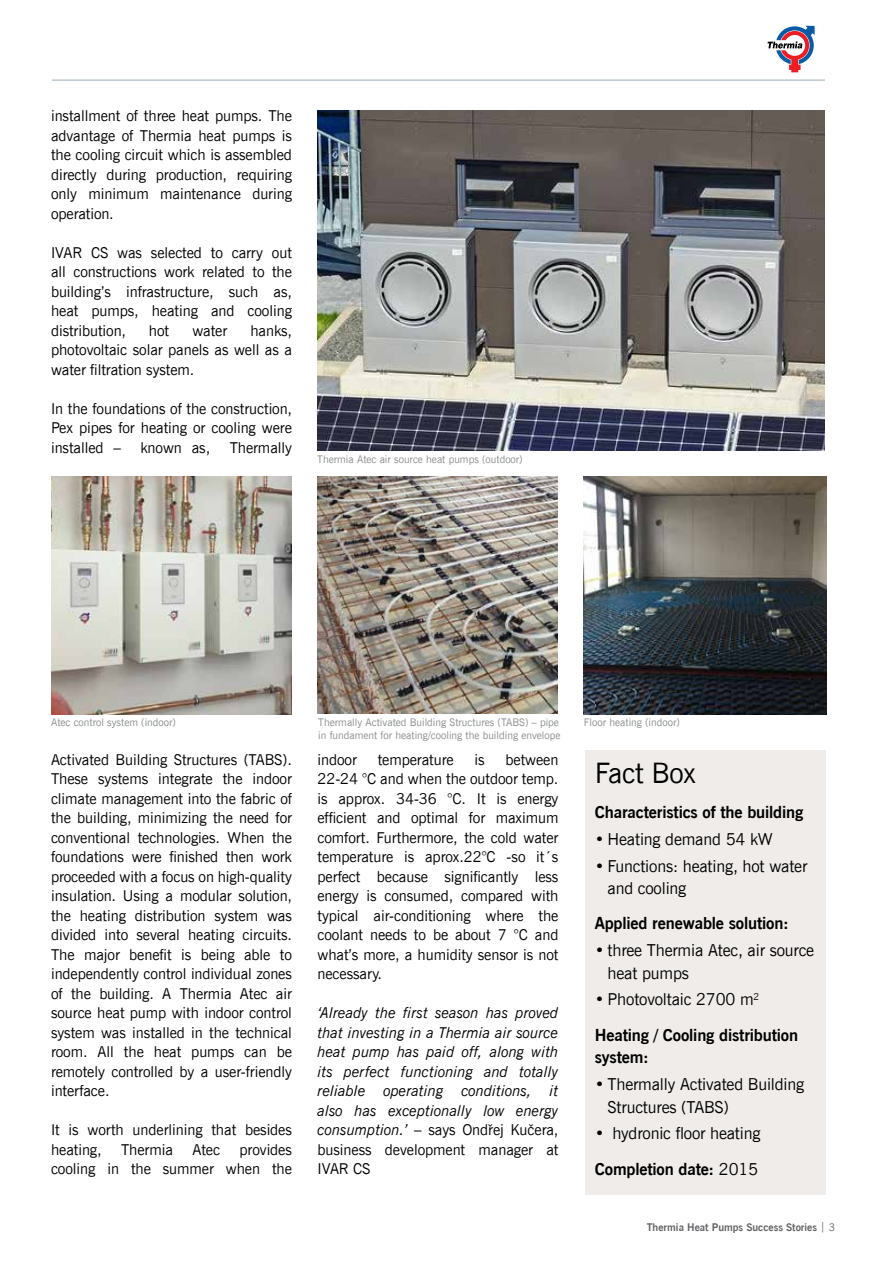
<style>
.page{position:relative;width:893px;height:1263px;background:#fff}
.page>*{position:absolute;margin:0;border:0;box-sizing:border-box;transform-origin:0 0}
.t1{font:28.2px "News Goth EU";letter-spacing:-.01em;color:#000}
.t2{font:16.5px/22.5px "News Goth EU";letter-spacing:-.01em;color:#000}
.t3{font:700 16.5px/35.2px "News Goth EU";letter-spacing:-.01em;color:#000}
.t4{font:15px/19.5px "News Goth EU";letter-spacing:-.005em;color:#000;text-align:justify}
.t5{font:italic 15px/19.5px "News Goth EU";letter-spacing:-.005em;color:#000;text-align:justify}
.t6{font:10.5px "News Goth EU";color:#8a8c8e}
.t7{font:700 10.5px "News Goth EU";color:#636466}
.s1{font-style:normal}
.s2{font-weight:400}
.s3{font-weight:700}
</style>
<div class="page">
<hr style="left:52px;top:80px;width:773px;height:1px;background:#a4b5bf">
<svg style="left:767px;top:25px;width:48px;height:48px"></svg>
<img style="left:51px;top:476px;width:241px;height:239px">
<img style="left:317px;top:110px;width:508px;height:341px">
<img style="left:317px;top:476px;width:240px;height:237px">
<img style="left:584px;top:476px;width:242px;height:239px">
<div style="left:585px;top:750px;width:241px;height:445px;background:#efecea"></div>
<p class="t4" style="left:51px;top:106px;width:242px">installment of three heat pumps. The advantage of Thermia heat pumps is the cooling circuit which is assembled directly during production, requiring only minimum maintenance during operation.</p>
<p class="t4" style="left:51px;top:243px;width:242px">IVAR CS was selected to carry out all constructions work related to the building’s infrastructure, such as, heat pumps, heating and cooling distribution,</p>
<p class="t4" style="left:51px;top:321px;width:242px;text-indent:199px">hanks, photovoltaic solar panels as well as a water filtration system.</p>
<p class="t4" style="left:51px;top:399px;width:242px">In the foundations of the construction, Pex pipes for heating or cooling were installed –</p>
<p class="t4" style="left:149px;top:321px;width:22px">hot</p>
<p class="t4" style="left:192px;top:321px;width:36px">water</p>
<p class="t4" style="left:140px;top:438px;width:71px">known as,</p>
<p class="t4" style="left:230px;top:438px;width:64px">Thermally</p>
<p class="t6" style="left:317px;top:453px;width:207px">Thermia Atec air source heat pumps (outdoor)</p>
<p class="t6" style="left:51px;top:716px;width:126px">Atec control system (indoor)</p>
<p class="t4" style="left:51px;top:750px;width:242px">Activated Building Structures (TABS).<br>These systems integrate the indoor climate management into the fabric of the building, minimizing the need for conventional technologies. When the foundations were finished then work proceeded with a focus on high-quality insulation. Using a modular solution, the heating distribution system was divided into several heating circuits.<br>The major benefit is being able to independently control individual zones of the building. A Thermia Atec air source heat pump with indoor control system was installed in the technical room. All the heat pumps can be remotely controlled by a user-friendly interface.</p>
<p class="t4" style="left:51px;top:1120px;width:242px">It is worth underlining that besides heating,</p>
<p class="t4" style="left:51px;top:1140px;width:242px;text-align:right">provides<br>cooling in the summer when the</p>
<p class="t4" style="left:121px;top:1140px;width:53px">Thermia</p>
<p class="t4" style="left:192px;top:1140px;width:29px">Atec</p>
<p class="t6" style="left:318px;top:716px;width:242px">Thermally Activated Building Structures (TABS) – pipe</p>
<p class="t6" style="left:584px;top:716px;width:97px">Floor heating (indoor)</p>
<p class="t6" style="left:318px;top:729px;width:244px">in fundament for heating/cooling the building envelope</p>
<p class="t4" style="left:317px;top:750px;width:242px;text-indent:188px">between 22-24 °C and when the outdoor temp. is approx. 34-36 °C. It is energy efficient and optimal for maximum comfort. Furthermore, the cold water temperature is aprox.22°C -so it´s perfect because significantly less energy is consumed, compared with typical air-conditioning where the coolant needs to be about 7 °C and what’s more, a humidity sensor is not necessary.</p>
<p class="t5" style="left:317px;top:1003px;width:242px">‘Already the first season has proved that investing in a Thermia air source heat pump has paid off, along with its perfect functioning and totally reliable operating conditions, it also has exceptionally low energy consumption.’ <span class="s1">– says Ondřej Kučera, business development manager at IVAR CS</span></p>
<p class="t4" style="left:317px;top:750px;width:41px">indoor</p>
<p class="t4" style="left:378px;top:750px;width:77px">temperature</p>
<p class="t4" style="left:475px;top:750px;width:12px">is</p>
<h1 class="t1" style="left:595px;top:756px;width:102px">Fact Box</h1>
<p class="t3" style="left:595px;top:795px;width:210px">Characteristics of the building</p>
<p class="t2" style="left:595px;top:828px;width:180px">• Heating demand 54 kW</p>
<p class="t2" style="left:607px;top:855px;width:201px;text-indent:-13px">• Functions: heating, hot water and cooling</p>
<p class="t3" style="left:595px;top:906px;width:195px">Applied renewable solution:</p>
<p class="t2" style="left:607px;top:939px;width:208px;text-indent:-13px">• three Thermia Atec, air source heat pumps</p>
<p class="t3" style="left:595px;top:982px;width:205px"><span class="s2">• Photovoltaic 2700 m</span><sup>2<br></sup>Heating / Cooling distribution</p>
<p class="t3" style="left:595px;top:1040px;width:56px">system:</p>
<p class="t2" style="left:607px;top:1073px;width:198px;text-indent:-13px">• Thermally Activated Building<br>Structures (TABS)</p>
<p class="t2" style="left:595px;top:1116px;width:167px;line-height:35.2px">• hydronic floor heating<br><span class="s3">Completion date:</span> 2015</p>
<p class="t7" style="left:647px;top:1221px;width:190px">Thermia Heat Pumps Success Stories <span class="s2">| 3</span></p>
</div>
